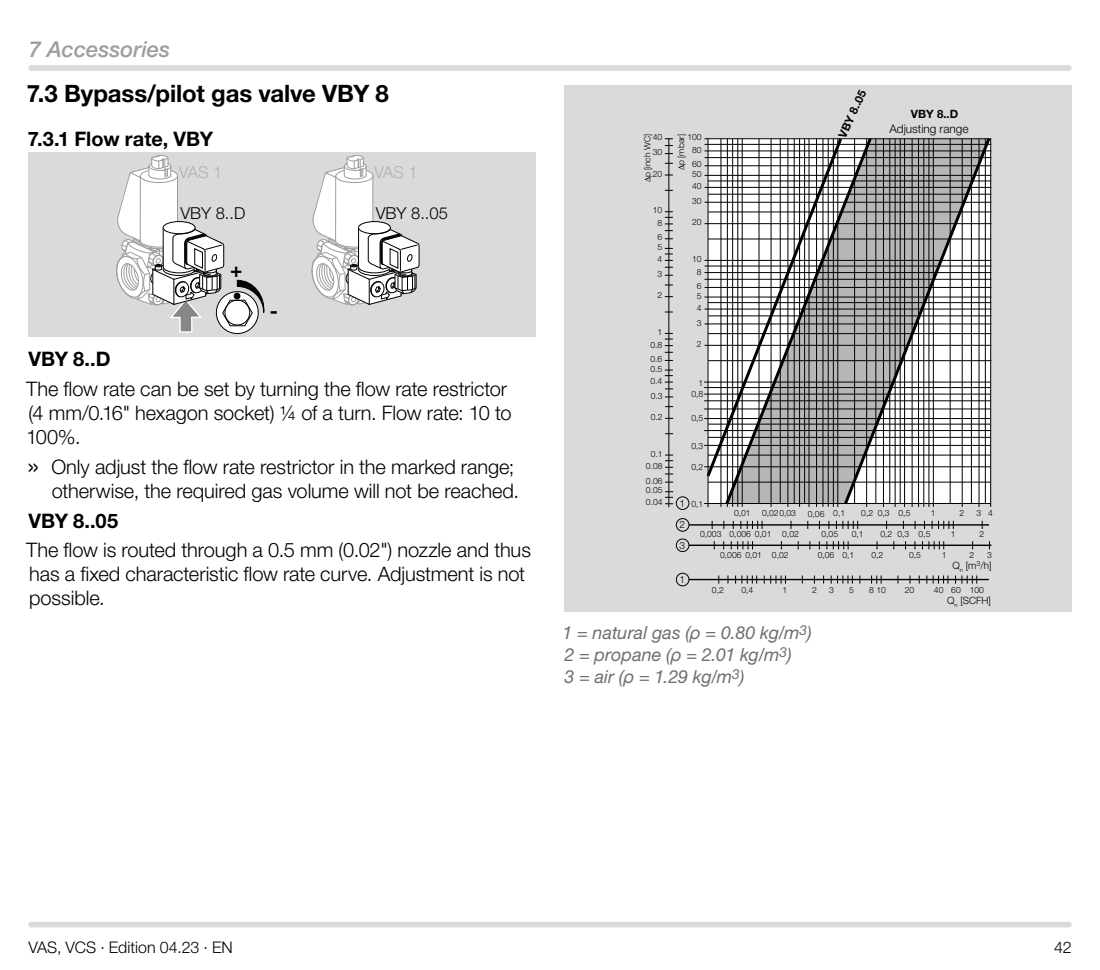
<style>
.page{position:relative;width:1100px;height:970px;background:#fff}
.page>*{position:absolute;margin:0;border:0;box-sizing:border-box;transform-origin:0 0}
.t1{font:700 24px "Helvetica Neue LT Pro";letter-spacing:-.005em;color:#000}
.t2{font:italic 500 22px "Helvetica Neue LT Pro";color:#9d9d9c}
.t3{font:700 20.4px "Helvetica Neue LT Pro";color:#000}
.t4{font:300 20px/24px "Helvetica Neue LT Pro";letter-spacing:-.005em;color:#000}
.t5{font:700 20px "Helvetica Neue LT Pro";color:#000}
.t6{font:italic 18px/21.6px "Helvetica Neue LT Pro";letter-spacing:.005em;color:#706f6f}
.t7{font:300 16.4px "Helvetica Neue LT Pro";color:#000}
.t8{font:300 16.4px "Helvetica Neue LT Pro";letter-spacing:-.025em;color:#b3b2b2}
.t9{font:300 16px "Helvetica Neue LT Pro";letter-spacing:-.005em;color:#000}
.t10{font:300 11.8px "Helvetica Neue LT Pro";color:#000}
.t11{font:700 11.4px "Helvetica Neue LT Pro";color:#000}
.t12{font:300 10px "Helvetica Neue LT Pro";color:#000}
.t13{font:300 8.6px "Helvetica Neue LT Pro";color:#000}
.s1{font-size:30px}
</style>
<div class="page">
<div style="left:31px;top:921px;width:1038px;height:6px;background:#dadada"></div>
<div style="left:31px;top:65px;width:1038px;height:6px;background:#dadada"></div>
<div style="left:28px;top:152px;width:508px;height:185px;background:#dadada"></div>
<svg style="left:116px;top:155px;width:149px;height:179px"></svg>
<div style="left:224px;top:300px;width:26px;height:25px;border:1px solid #000;border-radius:50%"></div>
<svg style="left:311px;top:155px;width:109px;height:151px"></svg>
<div style="left:564px;top:85px;width:507px;height:527px;background:#dadada"></div>
<div style="left:676px;top:496px;width:13px;height:14px;border:1px solid #000;border-radius:50%"></div>
<svg style="left:922px;top:541px;width:22px;height:8px"></svg>
<hr style="left:689px;top:544px;width:302px;height:2px;background:#000">
<div style="left:676px;top:538px;width:13px;height:14px;border:1px solid #000;border-radius:50%"></div>
<svg style="left:938px;top:521px;width:16px;height:8px"></svg>
<hr style="left:689px;top:524px;width:300px;height:1px;background:#000">
<svg style="left:836px;top:521px;width:22px;height:8px"></svg>
<div style="left:676px;top:518px;width:13px;height:13px;border:1px solid #000;border-radius:50%"></div>
<hr style="left:707px;top:139px;width:1px;height:368px;background:#000">
<svg style="left:833px;top:541px;width:16px;height:8px"></svg>
<svg style="left:747px;top:521px;width:15px;height:8px"></svg>
<svg style="left:731px;top:541px;width:22px;height:8px"></svg>
<hr style="left:720px;top:139px;width:1px;height:368px;background:#000">
<hr style="left:704px;top:503px;width:287px;height:1px;background:#000">
<hr style="left:708px;top:482px;width:283px;height:1px;background:#000">
<svg style="left:665px;top:248px;width:8px;height:6px"></svg>
<svg style="left:665px;top:211px;width:8px;height:13px"></svg>
<hr style="left:668px;top:138px;width:1px;height:369px;background:#000">
<svg style="left:665px;top:369px;width:8px;height:13px"></svg>
<svg style="left:665px;top:333px;width:8px;height:6px"></svg>
<svg style="left:933px;top:575px;width:15px;height:8px"></svg>
<svg style="left:955px;top:575px;width:22px;height:8px"></svg>
<svg style="left:871px;top:575px;width:11px;height:8px"></svg>
<hr style="left:689px;top:579px;width:300px;height:1px;background:#000">
<div style="left:676px;top:572px;width:13px;height:14px;border:1px solid #000;border-radius:50%"></div>
<svg style="left:831px;top:575px;width:22px;height:8px"></svg>
<svg style="left:764px;top:575px;width:22px;height:8px"></svg>
<svg style="left:735px;top:575px;width:22px;height:8px"></svg>
<svg style="left:665px;top:467px;width:8px;height:7px"></svg>
<svg style="left:665px;top:491px;width:8px;height:13px"></svg>
<svg style="left:665px;top:454px;width:8px;height:7px"></svg>
<svg style="left:874px;top:138px;width:118px;height:369px"></svg>
<svg style="left:723px;top:138px;width:151px;height:369px"></svg>
<svg style="left:704px;top:138px;width:140px;height:341px"></svg>
<svg style="left:665px;top:163px;width:8px;height:12px"></svg>
<p class="t2" style="left:28px;top:36px;width:143px">7 Accessories</p>
<p class="t1" style="left:27px;top:79px;width:364px">7.3 Bypass/pilot gas valve VBY 8</p>
<p class="t5" style="left:28px;top:127px;width:187px">7.3.1 Flow rate, VBY</p>
<p class="t8" style="left:179px;top:162px;width:45px">VAS 1</p>
<p class="t8" style="left:374px;top:162px;width:45px">VAS 1</p>
<p class="t13" style="left:653px;top:132px;width:11px">40</p>
<p class="t13" style="left:642px;top:177px;width:44px;rotate:-90deg">p [inch WC]</p>
<p class="t13" style="left:653px;top:147px;width:11px">30</p>
<p class="t13" style="left:653px;top:168px;width:11px">20</p>
<p class="t13" style="left:687px;top:132px;width:16px">100</p>
<p class="t13" style="left:676px;top:165px;width:32px;rotate:-90deg">p [mbar]</p>
<p class="t13" style="left:692px;top:145px;width:11px">80</p>
<p class="t13" style="left:692px;top:159px;width:11px">60</p>
<p class="t13" style="left:692px;top:169px;width:11px">50</p>
<p class="t11" style="left:835px;top:134px;width:53px;rotate:-66deg">VBY 8..05</p>
<p class="t11" style="left:911px;top:106px;width:49px">VBY 8..D</p>
<p class="t10" style="left:889px;top:122px;width:81px">Adjusting range</p>
<p class="t13" style="left:692px;top:181px;width:11px">40</p>
<p class="t13" style="left:692px;top:196px;width:11px">30</p>
<p class="t7" style="left:180px;top:203px;width:67px">VBY 8..D</p>
<p class="t7" style="left:376px;top:203px;width:74px">VBY 8..05</p>
<p class="t13" style="left:653px;top:205px;width:11px">10</p>
<p class="t13" style="left:658px;top:218px;width:6px">8</p>
<p class="t13" style="left:692px;top:217px;width:11px">20</p>
<p class="t13" style="left:658px;top:232px;width:6px">6</p>
<p class="t13" style="left:658px;top:241px;width:6px">5</p>
<p class="t13" style="left:658px;top:253px;width:6px">4</p>
<p class="t13" style="left:692px;top:254px;width:11px">10</p>
<p class="t3" style="left:230px;top:257px;width:14px">+</p>
<p class="t13" style="left:658px;top:268px;width:6px">3</p>
<p class="t13" style="left:697px;top:266px;width:6px">8</p>
<p class="t13" style="left:697px;top:281px;width:6px">6</p>
<p class="t13" style="left:658px;top:290px;width:6px">2</p>
<p class="t13" style="left:697px;top:290px;width:6px">5</p>
<p class="t3" style="left:270px;top:297px;width:10px">-</p>
<p class="t13" style="left:697px;top:302px;width:6px">4</p>
<p class="t13" style="left:697px;top:317px;width:6px">3</p>
<p class="t13" style="left:658px;top:327px;width:6px">1</p>
<p class="t13" style="left:650px;top:339px;width:13px">0.8</p>
<p class="t13" style="left:697px;top:339px;width:6px">2</p>
<p class="t5" style="left:28px;top:347px;width:84px">VBY 8.. D</p>
<p class="t4" style="left:26px;top:376px;width:487px">The flow rate can be set by turning the flow rate restrictor (4 mm/0.16" hexagon socket) ¼ of a turn. Flow rate: 10 to<br>100%.</p>
<p class="t4" style="left:27px;top:454px;width:494px;text-align:right"><span class="s1">»</span> Only adjust the flow rate restrictor in the marked range; otherwise, the required gas volume will not be reached.</p>
<p class="t5" style="left:28px;top:508px;width:91px">VBY 8..05</p>
<p class="t4" style="left:26px;top:537px;width:506px">The flow is routed through a 0.5 mm (0.02") nozzle and thus has a fixed characteristic flow rate curve. Adjustment is not possible.</p>
<p class="t13" style="left:650px;top:354px;width:13px">0.6</p>
<p class="t13" style="left:650px;top:363px;width:13px">0.5</p>
<p class="t13" style="left:650px;top:375px;width:13px">0.4</p>
<p class="t13" style="left:651px;top:390px;width:13px">0.3</p>
<p class="t13" style="left:651px;top:412px;width:13px">0.2</p>
<p class="t13" style="left:651px;top:448px;width:13px">0.1</p>
<p class="t13" style="left:646px;top:461px;width:18px">0.08</p>
<p class="t13" style="left:646px;top:475px;width:18px">0.06</p>
<p class="t13" style="left:646px;top:485px;width:18px">0.05</p>
<p class="t13" style="left:646px;top:497px;width:18px">0.04</p>
<p class="t13" style="left:699px;top:377px;width:6px">1</p>
<p class="t13" style="left:691px;top:389px;width:13px">0,8</p>
<p class="t13" style="left:691px;top:413px;width:13px">0,5</p>
<p class="t13" style="left:691px;top:440px;width:13px">0,3</p>
<p class="t13" style="left:691px;top:461px;width:13px">0,2</p>
<p class="t12" style="left:679px;top:497px;width:7px">1</p>
<p class="t12" style="left:679px;top:539px;width:7px">3</p>
<p class="t13" style="left:691px;top:499px;width:13px">0,1</p>
<p class="t13" style="left:734px;top:508px;width:18px">0,01</p>
<p class="t13" style="left:762px;top:508px;width:36px">0,020,03</p>
<p class="t13" style="left:833px;top:508px;width:13px">0,1</p>
<p class="t13" style="left:861px;top:508px;width:51px">0,2 0,3 0,5</p>
<p class="t13" style="left:931px;top:508px;width:6px">1</p>
<p class="t13" style="left:959px;top:508px;width:6px">2</p>
<p class="t13" style="left:976px;top:508px;width:18px">3 4</p>
<p class="t13" style="left:808px;top:508px;width:18px">0,06</p>
<p class="t12" style="left:679px;top:519px;width:7px">2</p>
<p class="t13" style="left:700px;top:529px;width:23px">0,003</p>
<p class="t13" style="left:729px;top:529px;width:43px">0,006 0,01</p>
<p class="t13" style="left:821px;top:529px;width:18px">0,05</p>
<p class="t13" style="left:852px;top:529px;width:13px">0,1</p>
<p class="t13" style="left:720px;top:549px;width:43px">0,006 0,01</p>
<p class="t13" style="left:782px;top:529px;width:18px">0,02</p>
<p class="t13" style="left:772px;top:549px;width:18px">0,02</p>
<p class="t13" style="left:818px;top:549px;width:18px">0,06</p>
<p class="t13" style="left:942px;top:549px;width:6px">1</p>
<p class="t13" style="left:880px;top:529px;width:52px">0,2 0,3 0,5</p>
<p class="t13" style="left:951px;top:529px;width:6px">1</p>
<p class="t13" style="left:979px;top:529px;width:6px">2</p>
<p class="t13" style="left:842px;top:549px;width:13px">0,1</p>
<p class="t13" style="left:871px;top:549px;width:13px">0,2</p>
<p class="t13" style="left:909px;top:549px;width:13px">0,5</p>
<p class="t13" style="left:970px;top:549px;width:6px">2</p>
<p class="t13" style="left:987px;top:549px;width:6px">3</p>
<p class="t12" style="left:952px;top:559px;width:41px">Q<sub>n</sub> [m<sup>3</sup>/h]</p>
<p class="t12" style="left:679px;top:573px;width:7px">1</p>
<p class="t13" style="left:712px;top:584px;width:13px">0,2</p>
<p class="t13" style="left:741px;top:584px;width:13px">0,4</p>
<p class="t13" style="left:782px;top:584px;width:6px">1</p>
<p class="t13" style="left:812px;top:584px;width:6px">2</p>
<p class="t13" style="left:829px;top:584px;width:6px">3</p>
<p class="t13" style="left:849px;top:584px;width:6px">5</p>
<p class="t13" style="left:869px;top:584px;width:19px">8 10</p>
<p class="t13" style="left:905px;top:584px;width:11px">20</p>
<p class="t13" style="left:934px;top:584px;width:52px">40 60 100</p>
<p class="t12" style="left:947px;top:594px;width:45px">Q<sub>n</sub> [SCFH]</p>
<p class="t6" style="left:562px;top:622px;width:251px">1 = natural gas (ρ = 0.80 kg/m<sup>3</sup>)<br>2 = propane (ρ = 2.01 kg/m<sup>3</sup>)<br>3 = air (ρ = 1.29 kg/m<sup>3</sup>)</p>
<p class="t9" style="left:28px;top:937px;width:206px">VAS, VCS · Edition 04.23 · EN</p>
<p class="t9" style="left:1054px;top:937px;width:19px">42</p>
</div>
